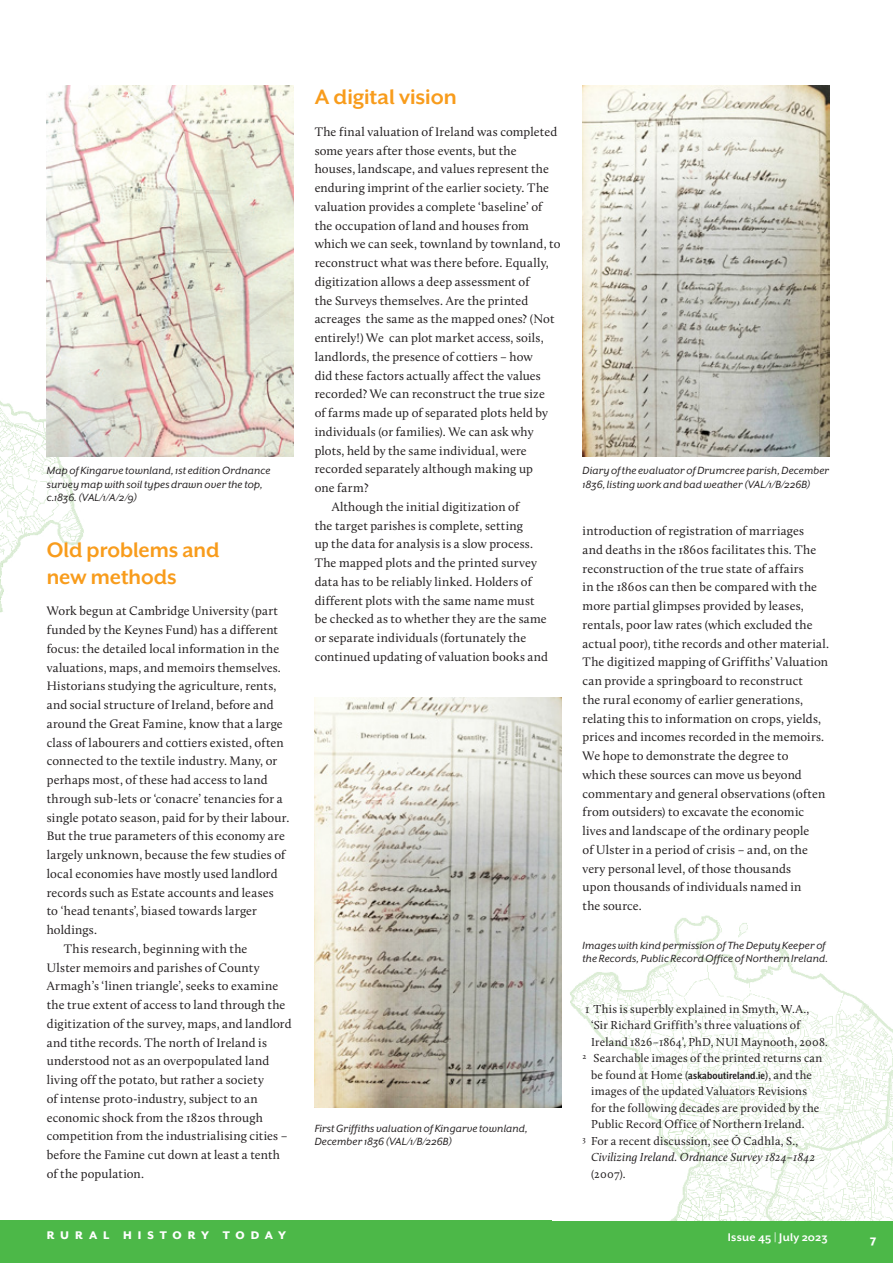
<style>
.page{position:relative;width:893px;height:1263px;background:#fff}
.page>*{position:absolute;margin:0;border:0;box-sizing:border-box;transform-origin:0 0}
.heading_B{font:700 24px/27px "Mr Eaves XL San OT";letter-spacing:-.005em;color:#f89c1c}
.main_text{font:12.75px/18.8px "Calluna";letter-spacing:.01em;color:#231f20}
._1st_para{font:12.75px/18.8px "Calluna";letter-spacing:.01em;color:#231f20}
.t1{font:800 12.75px "Mr Eaves XL San OT";letter-spacing:.465em;color:#fff}
.t2{font:700 12.75px "Mr Eaves XL San OT";letter-spacing:.015em;color:#fff}
.footnote{font:12px/16.5px "Calluna";letter-spacing:.015em;color:#231f20}
.t3{font:italic 12px/13.5px "Mr Eaves XL San OT";letter-spacing:.01em;color:#231f20}
.s1{font-family:"Mr Eaves XL San Nar OT";font-weight:700}
.s2{font-style:italic}
</style>
<div class="page">
<div style="left:0;top:1220px;width:893px;height:43px;background:#4cb848"></div>
<img style="left:553px;top:902px;width:340px;height:318px">
<img style="left:0;top:119px;width:84px;height:494px">
<img style="left:47px;top:85px;width:246px;height:372px">
<img style="left:583px;top:85px;width:246px;height:372px">
<img style="left:315px;top:698px;width:246px;height:409px">
<p class="t3" style="left:47px;top:464px;width:225px">Map of Kingarve townland, 1st edition Ordnance survey map with soil types drawn over the top, c.1836. (VAL/1/A/2/9)</p>
<p class="heading_B" style="left:47px;top:536px;width:174px">Old problems and new methods</p>
<p class="_1st_para" style="left:47px;top:602px;width:244px">Work begun at Cambridge University (part funded by the Keynes Fund) has a different focus: the detailed local information in the valuations, maps, and memoirs themselves.<br>Historians studying the agriculture, rents, and social structure of Ireland, before and around the Great Famine, know that a large class of labourers and cottiers existed, often connected to the textile industry. Many, or perhaps most, of these had access to land through sub-lets or ‘conacre’ tenancies for a single potato season, paid for by their labour.<br>But the true parameters of this economy are largely unknown, because the few studies of local economies have mostly used landlord records such as Estate accounts and leases<br>to ‘head tenants’, biased towards larger holdings.</p>
<p class="main_text" style="left:47px;top:939px;width:246px;text-indent:17px">This research, beginning with the<br>Ulster memoirs and parishes of County Armagh’s ‘linen triangle’, seeks to examine the true extent of access to land through the digitization of the survey, maps, and landlord and tithe records. The north of Ireland is understood not as an overpopulated land living off the potato, but rather a society<br>of intense proto-industry, subject to an economic shock from the 1820s through competition from the industrialising cities – before the Famine cut down at least a tenth of the population.</p>
<p class="heading_B" style="left:315px;top:84px;width:144px">A digital vision</p>
<p class="_1st_para" style="left:315px;top:122px;width:247px">The final valuation of Ireland was completed some years after those events, but the<br>houses, landscape, and values represent the enduring imprint of the earlier society. The valuation provides a complete ‘baseline’ of the occupation of land and houses from which we can seek, townland by townland, to reconstruct what was there before. Equally, digitization allows a deep assessment of<br>the Surveys themselves. Are the printed acreages the same as the mapped ones? (Not entirely!) We can plot market access, soils, landlords, the presence of cottiers – how<br>did these factors actually affect the values recorded? We can reconstruct the true size<br>of farms made up of separated plots held by individuals (or families). We can ask why plots, held by the same individual, were recorded separately although making up<br>one farm?</p>
<p class="main_text" style="left:315px;top:497px;width:235px;text-indent:17px">Although the initial digitization of<br>the target parishes is complete, setting<br>up the data for analysis is a slow process.<br>The mapped plots and the printed survey data has to be reliably linked. Holders of different plots with the same name must be checked as to whether they are the same or separate individuals (fortunately the continued updating of valuation books and</p>
<p class="t3" style="left:315px;top:1121px;width:215px">First Griffiths valuation of Kingarve townland,<br>December 1836 (VAL/1/B/226B)</p>
<p class="t3" style="left:583px;top:464px;width:248px">Diary of the evaluator of Drumcree parish, December<br>1836, listing work and bad weather (VAL/1/B/226B)</p>
<p class="main_text" style="left:583px;top:521px;width:248px">introduction of registration of marriages<br>and deaths in the 1860s facilitates this. The reconstruction of the true state of affairs<br>in the 1860s can then be compared with the more partial glimpses provided by leases, rentals, poor law rates (which excluded the actual poor), tithe records and other material.<br>The digitized mapping of Griffiths’ Valuation can provide a springboard to reconstruct<br>the rural economy of earlier generations, relating this to information on crops, yields, prices and incomes recorded in the memoirs.<br>We hope to demonstrate the degree to<br>which these sources can move us beyond commentary and general observations (often from outsiders) to excavate the economic lives and landscape of the ordinary people<br>of Ulster in a period of crisis – and, on the very personal level, of those thousands<br>upon thousands of individuals named in<br>the source.</p>
<p class="t3" style="left:583px;top:938px;width:247px">Images with kind permission of The Deputy Keeper of the Records, Public Record Office of Northern Ireland.</p>
<p class="footnote" style="left:591px;top:1000px;width:239px;text-indent:-6px">1 This is superbly explained in Smyth, W.A., ‘Sir Richard Griffith’s three valuations of<br>Ireland 1826–1864’, PhD, NUI Maynooth, 2008.</p>
<p class="footnote" style="left:591px;top:1050px;width:233px;text-indent:-9px"><sup>2</sup> Searchable images of the printed returns can be found at Home (<span class="s1">askaboutireland.ie</span>), and the images of the updated Valuators Revisions for the following decades are provided by the Public Record Office of Northern Ireland.</p>
<p class="footnote" style="left:591px;top:1132px;width:226px;text-indent:-9px"><sup>3</sup> For a recent discussion, see Ó Cadhla, S.,<br><span class="s2">Civilizing Ireland. Ordnance Survey 1824–1842 </span>(2007).</p>
<p class="t1" style="left:47px;top:1228px;width:241px">RURAL HISTORY TODAY</p>
<p class="t2" style="left:728px;top:1230px;width:101px">Issue 45 | July 2023</p>
<p class="t1" style="left:870px;top:1232px;width:8px">7</p>
</div>
